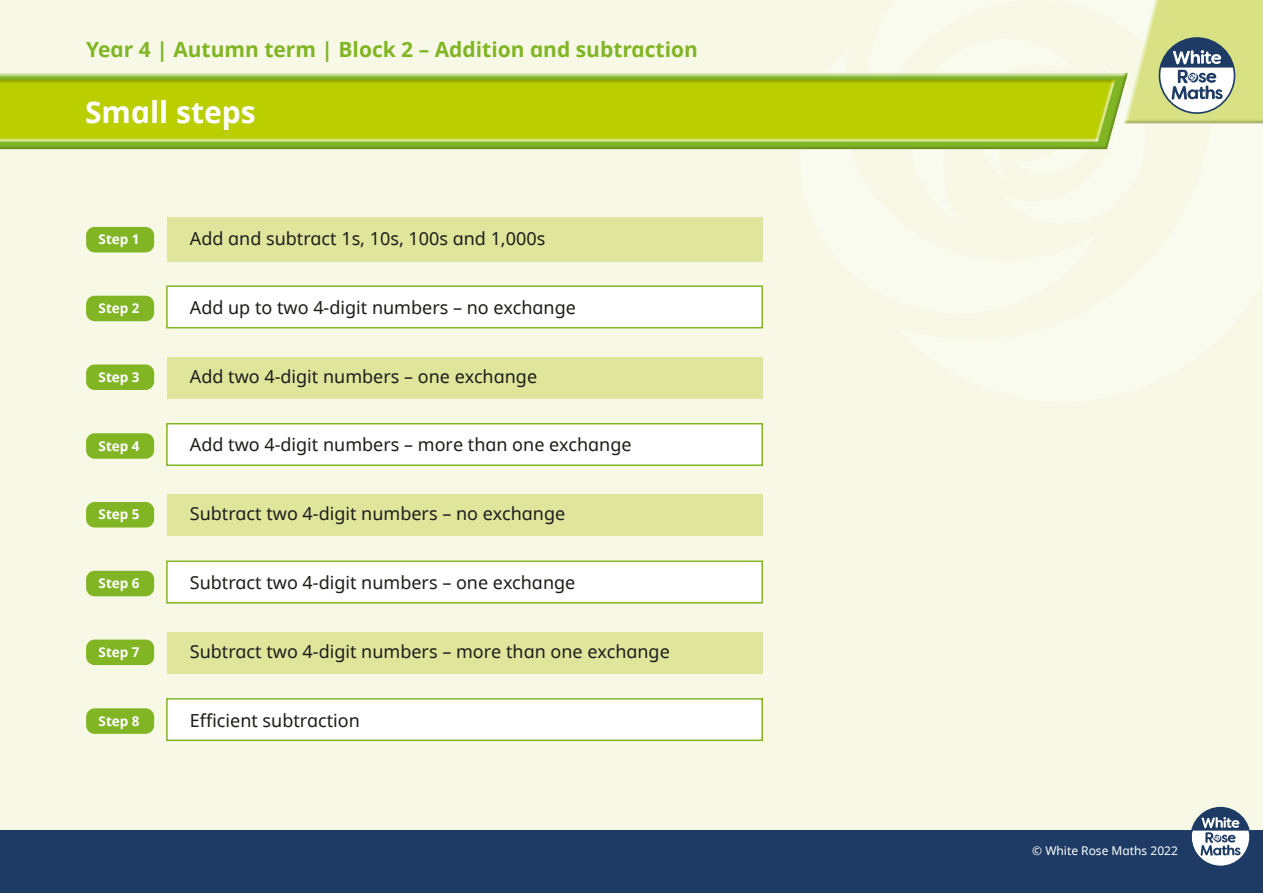
<style>
.page{position:relative;width:1263px;height:893px;background:#f7f9e6}
.page>*{position:absolute;margin:0;border:0;box-sizing:border-box;transform-origin:0 0}
.t1{font:30px "White Rose Noto bold";color:#fff}
.t2{font:21px "White Rose Noto bold";color:#81b524}
.t3{font:18px "White Rose Noto regular";color:#1d1d1b}
.t4{font:13.5px "White Rose Noto bold";color:#fff}
.t5{font:12px "White Rose Noto regular";color:#fff}
</style>
<div class="page">
<div style="left:0;top:71px;width:1129px;height:81px;background:#1d1d1b;opacity:.27"></div>
<div style="left:0;top:75px;width:1115px;height:69px;background:#1d1d1b;opacity:.27"></div>
<svg style="left:858px;top:0;width:405px;height:152px"></svg>
<div style="left:0;top:831px;width:1263px;height:62px;background:#1d3b64"></div>
<svg style="left:1190px;top:807px;width:60px;height:59px"></svg>
<div style="left:167px;top:218px;width:595px;height:44px;background:#dfe69c"></div>
<div style="left:166px;top:285px;width:597px;height:43px;background:#fff;border:2px solid #81b524"></div>
<div style="left:167px;top:357px;width:595px;height:42px;background:#dfe69c"></div>
<div style="left:166px;top:423px;width:597px;height:43px;background:#fff;border:2px solid #81b524"></div>
<div style="left:167px;top:495px;width:595px;height:41px;background:#dfe69c"></div>
<div style="left:166px;top:560px;width:597px;height:43px;background:#fff;border:2px solid #81b524"></div>
<div style="left:167px;top:632px;width:595px;height:42px;background:#dfe69c"></div>
<div style="left:166px;top:698px;width:597px;height:43px;background:#fff;border:2px solid #81b524"></div>
<div style="left:86px;top:227px;width:68px;height:25px;background:#81b524;border-radius:9px"></div>
<div style="left:86px;top:296px;width:68px;height:25px;background:#81b524;border-radius:9px"></div>
<div style="left:86px;top:364px;width:68px;height:26px;background:#81b524;border-radius:9px"></div>
<div style="left:86px;top:433px;width:68px;height:26px;background:#81b524;border-radius:9px"></div>
<div style="left:86px;top:502px;width:68px;height:25px;background:#81b524;border-radius:9px"></div>
<div style="left:86px;top:571px;width:68px;height:25px;background:#81b524;border-radius:9px"></div>
<div style="left:86px;top:640px;width:68px;height:25px;background:#81b524;border-radius:9px"></div>
<div style="left:86px;top:708px;width:68px;height:26px;background:#81b524;border-radius:9px"></div>
<p class="t2" style="left:86px;top:35px;width:613px">Year 4 | Autumn term | Block 2 – Addition and subtraction</p>
<h1 class="t1" style="left:85px;top:91px;width:172px">Small steps</h1>
<p class="t4" style="left:99px;top:230px;width:43px">Step 1</p>
<p class="t3" style="left:190px;top:226px;width:357px">Add and subtract 1s, 10s, 100s and 1,000s</p>
<p class="t4" style="left:99px;top:299px;width:43px">Step 2</p>
<p class="t3" style="left:190px;top:295px;width:388px">Add up to two 4-digit numbers – no exchange</p>
<p class="t4" style="left:99px;top:367px;width:43px">Step 3</p>
<p class="t3" style="left:190px;top:363px;width:349px">Add two 4-digit numbers – one exchange</p>
<p class="t4" style="left:99px;top:436px;width:43px">Step 4</p>
<p class="t3" style="left:190px;top:432px;width:443px">Add two 4-digit numbers – more than one exchange</p>
<p class="t4" style="left:99px;top:505px;width:43px">Step 5</p>
<p class="t3" style="left:190px;top:501px;width:377px">Subtract two 4-digit numbers – no exchange</p>
<p class="t4" style="left:99px;top:574px;width:43px">Step 6</p>
<p class="t3" style="left:190px;top:570px;width:387px">Subtract two 4-digit numbers – one exchange</p>
<p class="t4" style="left:99px;top:643px;width:43px">Step 7</p>
<p class="t3" style="left:190px;top:639px;width:481px">Subtract two 4-digit numbers – more than one exchange</p>
<p class="t4" style="left:99px;top:711px;width:43px">Step 8</p>
<p class="t3" style="left:190px;top:707px;width:172px">Efficient subtraction</p>
<p class="t5" style="left:1032px;top:842px;width:147px">© White Rose Maths 2022</p>
</div>
